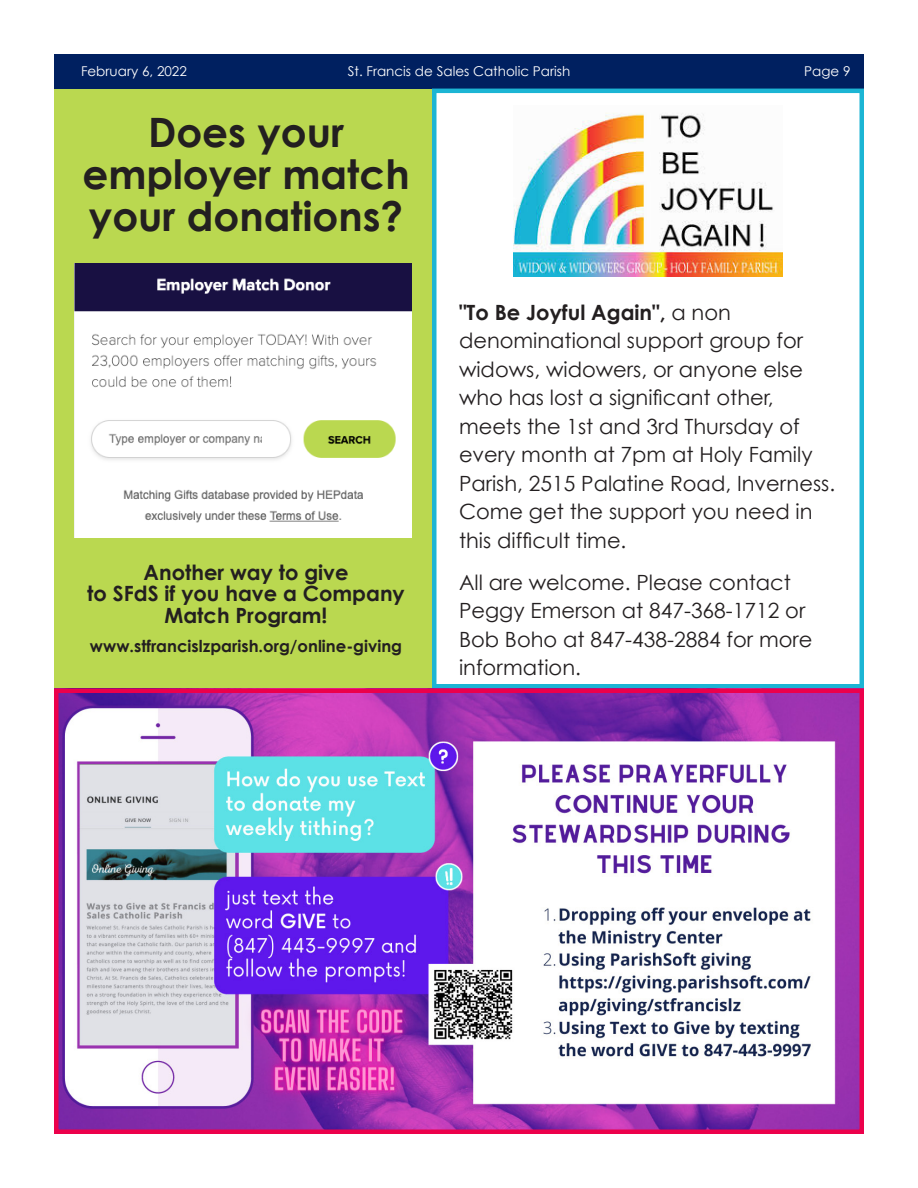
<style>
.page{position:relative;width:918px;height:1188px;background:#fff}
.page>*{position:absolute;margin:0;border:0;box-sizing:border-box;transform-origin:0 0}
.t1{font:700 40.5px/42px "Century Gothic";color:#231f20;text-align:center}
.t2{font:21px/28.5px "Century Gothic";color:#231f20}
.t3{font:700 21px/21.8px "Century Gothic";color:#231f20;text-align:center}
.t4{font:700 16.5px "Century Gothic";color:#231f20}
.t5{font:13.5px "Century Gothic";color:#fff}
.s1{font-weight:700}
</style>
<div class="page">
<div style="left:54px;top:54px;width:810px;height:37px;background:#002060"></div>
<div style="left:55px;top:89px;width:377px;height:599px;background:#bad850"></div>
<img style="left:75px;top:264px;width:336px;height:273px">
<img style="left:514px;top:113px;width:268px;height:163px">
<div style="left:432px;top:89px;width:432px;height:599px;border:4px solid #1cb5d4"></div>
<img style="left:59px;top:693px;width:800px;height:436px">
<div style="left:54px;top:688px;width:810px;height:446px;border:4px solid #ec004b"></div>
<p class="t5" style="left:81px;top:63px;width:107px">February 6, 2022</p>
<p class="t5" style="left:348px;top:63px;width:224px">St. Francis de Sales Catholic Parish</p>
<p class="t5" style="left:804px;top:63px;width:48px">Page 9</p>
<p class="t1" style="left:82px;top:110px;width:329px">Does your employer match your donations?</p>
<p class="t3" style="left:87px;top:561px;width:319px">Another way to give<br>to SFdS if you have a Company<br>Match Program!</p>
<p class="t4" style="left:90px;top:636px;width:314px">www.stfrancislzparish.org/online-giving</p>
<p class="t2" style="left:459px;top:297px;width:378px"><span class="s1">"To Be Joyful Again",</span> a non denominational support group for widows, widowers, or anyone else who has lost a significant other, meets the 1st and 3rd Thursday of every month at 7pm at Holy Family<br>Parish, 2515 Palatine Road, Inverness.<br>Come get the support you need in this difficult time.</p>
<p class="t2" style="left:459px;top:567px;width:355px">All are welcome. Please contact<br>Peggy Emerson at 847-368-1712 or<br>Bob Boho at 847-438-2884 for more information.</p>
</div>
